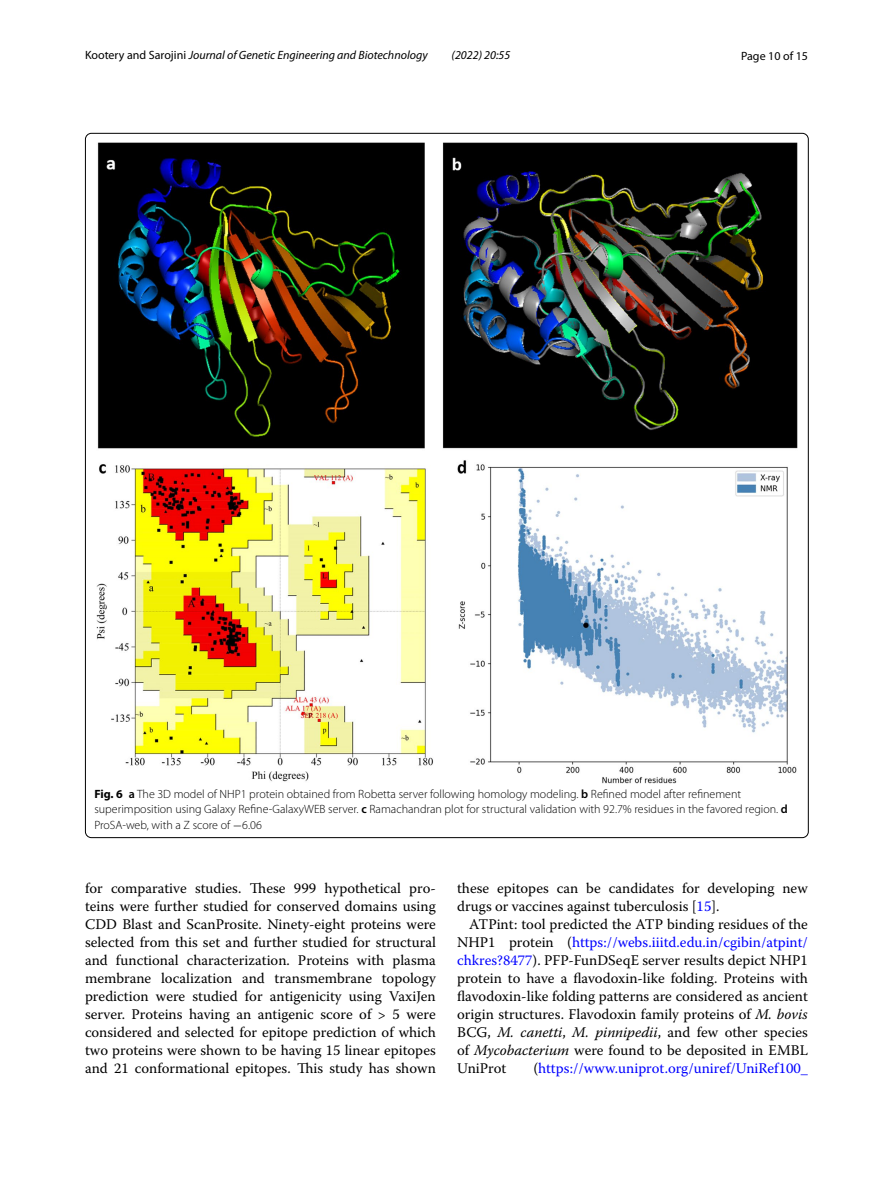
<style>
.page{position:relative;width:893px;height:1187px;background:#fff}
.page>*{position:absolute;margin:0;border:0;box-sizing:border-box;transform-origin:0 0}
.t1{font:14.7px/18px "Warnock Pro";color:#000;text-align:justify}
.t2{font:14.7px "Warnock Pro";color:#00f}
.t3{font:300 12px/15px "Myriad Pro";color:#000}
.t4{font:italic 12px "Myriad Pro";color:#000}
.t5{font:12px "Myriad Pro";color:#000}
.s1{font-style:normal}
.s2{font-weight:700}
.s3{font-weight:600}
.s4{font-family:"MTSY";font-weight:400}
.s5{color:#00f}
.s6{font-style:italic}
.s7{color:#000}
</style>
<div class="page">
<img style="left:97px;top:142px;width:700px;height:641px">
<p class="t4" style="left:85px;top:48px;width:344px"><span class="s1">Kootery and Sarojini</span> Journal of Genetic Engineering and Biotechnology</p>
<p class="t4" style="left:452px;top:48px;width:60px">(2022) 20:55</p>
<p class="t5" style="left:741px;top:48px;width:68px">Page 10 of 15</p>
<p class="t3" style="left:94px;top:787px;width:695px"><span class="s2">Fig. 6</span> <span class="s3">a</span> The 3D model of NHP1 protein obtained from Robetta server following homology modeling. <span class="s3">b</span> Refined model after refinement superimposition using Galaxy Refine-GalaxyWEB server. <span class="s3">c</span> Ramachandran plot for structural validation with 92.7% residues in the favored region. <span class="s3">d<br></span>ProSA-web, with a Z score of <span class="s4">−</span>6.06</p>
<p class="t1" style="left:85px;top:879px;width:352px">for comparative studies. These 999 hypothetical pro&shy;teins were further studied for conserved domains using CDD Blast and ScanProsite. Ninety-eight proteins were selected from this set and further studied for structural and functional characterization. Proteins with plasma membrane localization and transmembrane topology prediction were studied for antigenicity using VaxiJen server. Proteins having an antigenic score of &gt; 5 were considered and selected for epitope prediction of which two proteins were shown to be having 15 linear epitopes and 21 conformational epitopes. This study has shown</p>
<p class="t1" style="left:457px;top:879px;width:352px">these epitopes can be candidates for developing new drugs or vaccines against tuberculosis [<span class="s5">15</span>].</p>
<p class="t1" style="left:457px;top:915px;width:352px;text-indent:12px">ATPint: tool predicted the ATP binding residues of the NHP1 protein (<span class="s5">https://webs.iiitd.edu.in/cgibin/atpint/ chkres?8477</span>). PFP-FunDSeqE server results depict NHP1 protein to have a flavodoxin-like folding. Proteins with flavodoxin-like folding patterns are considered as ancient origin structures. Flavodoxin family proteins of <span class="s6">M. bovis </span>BCG, <span class="s6">M. canetti</span>, <span class="s6">M. pinnipedii</span>, and few other species of <span class="s6">Mycobacterium</span> were found to be deposited in EMBL UniProt</p>
<p class="t2" style="left:533px;top:1059px;width:276px"><span class="s7">(</span>https://www.uniprot.org/uniref/UniRef100_</p>
</div>
